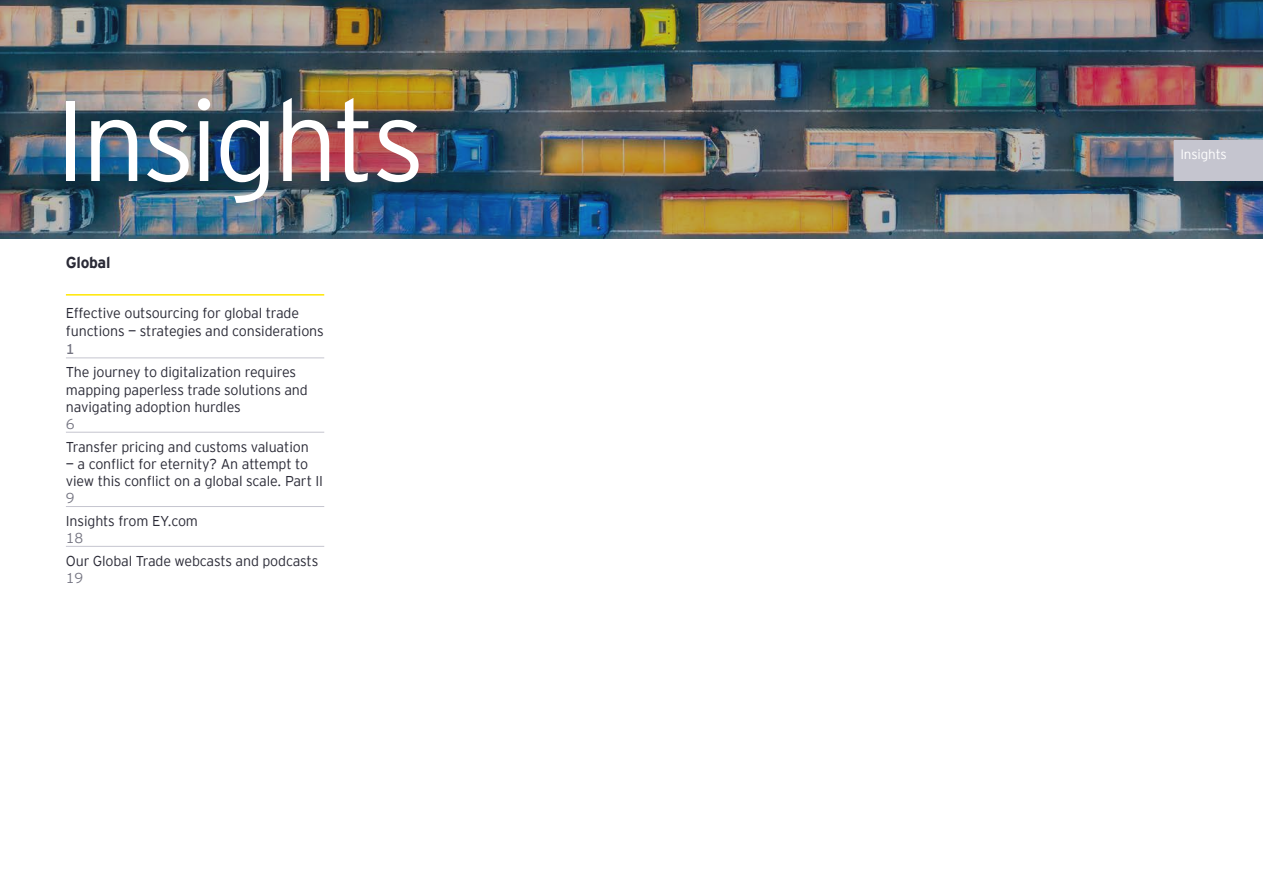
<style>
.page{position:relative;width:1263px;height:893px;background:#fff}
.page>*{position:absolute;margin:0;border:0;box-sizing:border-box;transform-origin:0 0}
._9__QUOTE{font:300 114px "EY Interstate";letter-spacing:-.035em;color:#fff}
._10__CONTENTS_heading{font:700 15.75px "EY Interstate";letter-spacing:-.02em;color:#2a2a36}
._10__Contents_text{font:300 14.25px/17.2px "EY Interstate";letter-spacing:-.01em;color:#2a2a36}
._10__Contents_1st_line_text{font:300 14.25px/18px "EY Interstate";letter-spacing:-.01em;color:#2a2a36}
._10__CONTENTS_heading-2{font:300 13.5px "EY Interstate";letter-spacing:-.01em;color:#fff}
.s1{font-weight:400;color:#757582}
.s2{color:#757582}
</style>
<div class="page">
<img style="left:0;top:0;width:1263px;height:239px">
<div style="left:1174px;top:141px;width:89px;height:40px;background:#c5c5cf"></div>
<hr style="left:1173px;top:141px;width:2px;height:40px;background:#c5c5cf">
<hr style="left:66px;top:294px;width:258px;height:2px;background:#ffe700">
<hr style="left:66px;top:357px;width:258px;height:1px;background:#c5c5cf">
<hr style="left:66px;top:432px;width:258px;height:1px;background:#c5c5cf">
<hr style="left:66px;top:506px;width:258px;height:1px;background:#c5c5cf">
<hr style="left:66px;top:546px;width:258px;height:1px;background:#c5c5cf">
<p class="_9__QUOTE" style="left:55px;top:60px;width:372px">Insights</p>
<p class="_10__CONTENTS_heading" style="left:66px;top:252px;width:46px">Global</p>
<p class="_10__Contents_1st_line_text" style="left:66px;top:303px;width:259px">Effective outsourcing for global trade functions — strategies and considerations<br><span class="s1">1</span></p>
<p class="_10__Contents_text" style="left:66px;top:363px;width:243px">The journey to digitalization requires mapping paperless trade solutions and navigating adoption hurdles<br><span class="s2">6</span></p>
<p class="_10__Contents_text" style="left:66px;top:437px;width:244px">Transfer pricing and customs valuation</p>
<p class="_10__Contents_text" style="left:66px;top:454px;width:259px">— a conflict for eternity? An attempt to view this conflict on a global scale. Part II<br><span class="s2">9</span></p>
<p class="_10__Contents_text" style="left:66px;top:511px;width:134px">Insights from EY.com<br><span class="s2">18</span></p>
<p class="_10__Contents_text" style="left:66px;top:551px;width:254px">Our Global Trade webcasts and podcasts<br><span class="s2">19</span></p>
<p class="_10__CONTENTS_heading-2" style="left:1180px;top:144px;width:48px">Insights</p>
</div>
